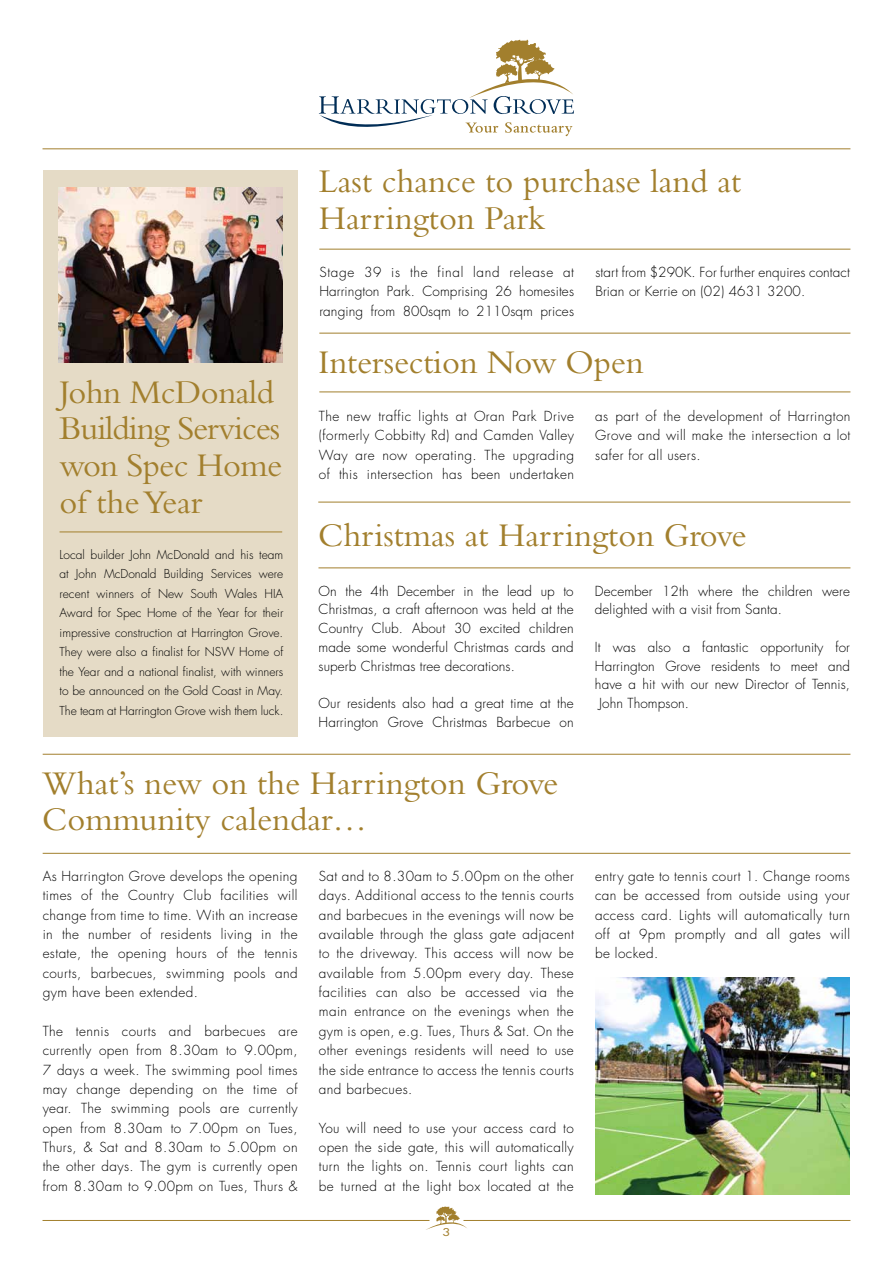
<style>
.page{position:relative;width:893px;height:1263px;background:#fff}
.page>*{position:absolute;margin:0;border:0;box-sizing:border-box;transform-origin:0 0}
.t1{font:34.5px/36.6px "Bembo";color:#a27f2d}
.t2{font:34.5px/36.6px "Bembo";letter-spacing:-.02em;color:#a27f2d}
.t3{font:300 13.5px/19.4px "Futura";letter-spacing:.01em;color:#000;text-align:justify}
.t4{font:300 12px/19.5px "Futura";color:#000;text-align:justify}
.t5{font:10.5px "Futura";color:#a27f2d;scale:1.25 1}
</style>
<div class="page">
<svg style="left:426px;top:1206px;width:41px;height:24px"></svg>
<hr style="left:43px;top:1220px;width:386px;height:1px;background:#a27f2d">
<hr style="left:463px;top:1220px;width:387px;height:1px;background:#a27f2d">
<hr style="left:43px;top:148px;width:807px;height:1px;background:#a27f2d">
<svg style="left:319px;top:39px;width:255px;height:98px"></svg>
<hr style="left:318px;top:502px;width:532px;height:1px;background:#a27f2d">
<hr style="left:319px;top:249px;width:531px;height:1px;background:#a27f2d">
<hr style="left:318px;top:567px;width:532px;height:1px;background:#a27f2d">
<hr style="left:43px;top:754px;width:807px;height:1px;background:#a27f2d">
<hr style="left:43px;top:853px;width:807px;height:1px;background:#a27f2d">
<hr style="left:319px;top:333px;width:531px;height:1px;background:#a27f2d">
<hr style="left:319px;top:391px;width:531px;height:1px;background:#a27f2d">
<img style="left:595px;top:978px;width:255px;height:216px">
<div style="left:43px;top:170px;width:254px;height:567px;background:#e5dbc6"></div>
<hr style="left:60px;top:531px;width:222px;height:1px;background:#a27f2d">
<img style="left:59px;top:187px;width:223px;height:176px">
<h1 class="t2" style="left:60px;top:373px;width:224px">John McDonald<br>Building Services won Spec Home of the Year</h1>
<p class="t4" style="left:60px;top:544px;width:225px">Local builder John McDonald and his team at John McDonald Building Services were recent winners of New South Wales HIA Award for Spec Home of the Year for their impressive construction at Harrington Grove.<br>They were also a finalist for NSW Home of the Year and a national finalist, with winners to be announced on the Gold Coast in May.<br>The team at Harrington Grove wish them luck.</p>
<h1 class="t1" style="left:319px;top:163px;width:424px">Last chance to purchase land at<br>Harrington Park</h1>
<p class="t3" style="left:319px;top:262px;width:256px">Stage 39 is the final land release at Harrington Park. Comprising 26 homesites ranging from 800sqm to 2110sqm prices</p>
<p class="t3" style="left:595px;top:262px;width:256px">start from $290K. For further enquires contact<br>Brian or Kerrie on (02) 4631 3200.</p>
<h1 class="t1" style="left:318px;top:343px;width:327px">Intersection Now Open</h1>
<p class="t3" style="left:319px;top:407px;width:257px">The new traffic lights at Oran Park Drive (formerly Cobbitty Rd) and Camden Valley Way are now operating. The upgrading of this intersection has been undertaken</p>
<p class="t3" style="left:595px;top:407px;width:257px">as part of the development of Harrington Grove and will make the intersection a lot safer for all users.</p>
<h1 class="t1" style="left:318px;top:516px;width:430px">Christmas at Harrington Grove</h1>
<p class="t3" style="left:319px;top:581px;width:257px;line-height:18.8px">On the 4th December in the lead up to Christmas, a craft afternoon was held at the Country Club. About 30 excited children made some wonderful Christmas cards and superb Christmas tree decorations.</p>
<p class="t3" style="left:319px;top:694px;width:257px;line-height:18.8px">Our residents also had a great time at the<br>Harrington Grove Christmas Barbecue on</p>
<p class="t3" style="left:595px;top:581px;width:257px;line-height:18.8px">December 12th where the children were delighted with a visit from Santa.</p>
<p class="t3" style="left:595px;top:637px;width:257px">It was also a fantastic opportunity for</p>
<p class="t3" style="left:595px;top:656px;width:257px">Harrington Grove residents to meet and</p>
<p class="t3" style="left:595px;top:675px;width:257px">have a hit with our new Director of Tennis,</p>
<p class="t3" style="left:599px;top:694px;width:91px">John Thompson.</p>
<h1 class="t1" style="left:42px;top:764px;width:518px">What’s new on the Harrington Grove<br>Community calendar…</h1>
<p class="t3" style="left:43px;top:867px;width:256px">As Harrington Grove develops the opening times of the Country Club facilities will change from time to time. With an increase in the number of residents living in the estate, the opening hours of the tennis courts, barbecues, swimming pools and gym have been extended.</p>
<p class="t3" style="left:43px;top:1021px;width:256px">The tennis courts and barbecues are currently open from 8.30am to 9.00pm, 7 days a week. The swimming pool times may change depending on the time of year. The swimming pools are currently open from 8.30am to 7.00pm on Tues, Thurs, &amp; Sat and 8.30am to 5.00pm on the other days. The gym is currently open from 8.30am to 9.00pm on Tues, Thurs &amp;</p>
<p class="t3" style="left:319px;top:866px;width:256px">Sat and to 8.30am to 5.00pm on the other days. Additional access to the tennis courts and barbecues in the evenings will now be available through the glass gate adjacent to the driveway. This access will now be available from 5.00pm every day. These facilities can also be accessed via the main entrance on the evenings when the gym is open, e.g. Tues, Thurs &amp; Sat. On the other evenings residents will need to use the side entrance to access the tennis courts and barbecues.</p>
<p class="t3" style="left:319px;top:1118px;width:256px">You will need to use your access card to open the side gate, this will automatically turn the lights on. Tennis court lights can be turned at the light box located at the</p>
<p class="t5" style="left:442px;top:1225px;width:8px">3</p>
<p class="t3" style="left:595px;top:866px;width:256px">entry gate to tennis court 1. Change rooms can be accessed from outside using your access card. Lights will automatically turn off at 9pm promptly and all gates will be locked.</p>
</div>
